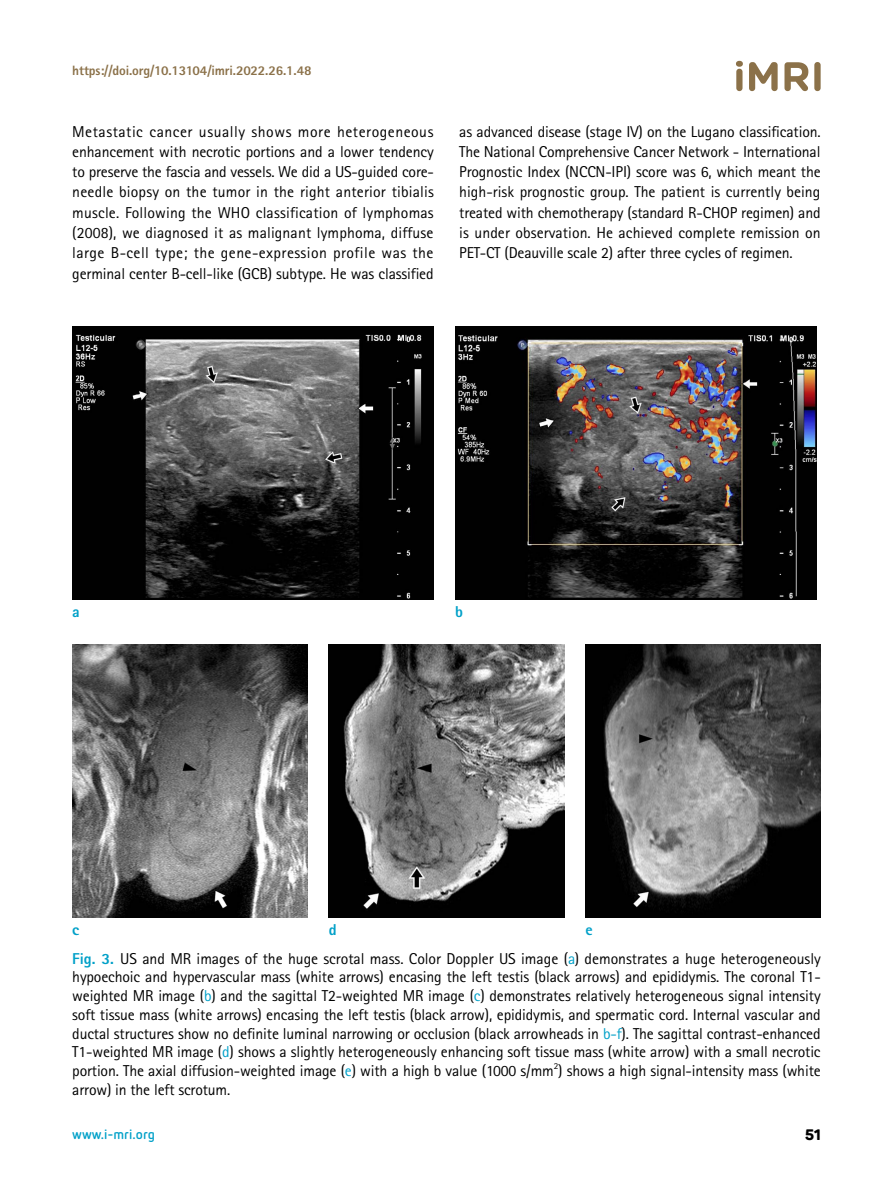
<style>
.page{position:relative;width:893px;height:1191px;background:#fff}
.page>*{position:absolute;margin:0;border:0;box-sizing:border-box;transform-origin:0 0}
.t1{font:15.75px/20.2px "Rotis Sans Serif Std";letter-spacing:-.01em;color:#000;text-align:justify}
.t2{font:800 15.75px "Rotis Sans Serif Std";color:#00a0c8}
.t3{font:800 15px "Panton";color:#000}
.t4{font:800 13.5px "Rotis Sans Serif Std";letter-spacing:-.01em;color:#8b7149}
.t5{font:700 13.5px "Netto Pro";color:#00a0c8}
.t6{font:9.15px "Rotis Sans Serif Std";color:#000}
.s1{font-weight:800;color:#00a0c8}
.s2{color:#00a0c8}
</style>
<div class="page">
<svg style="left:736px;top:61px;width:7px;height:30px"></svg>
<svg style="left:749px;top:62px;width:29px;height:29px"></svg>
<svg style="left:784px;top:62px;width:24px;height:29px"></svg>
<svg style="left:814px;top:62px;width:7px;height:29px"></svg>
<img style="left:72px;top:327px;width:362px;height:272px">
<img style="left:455px;top:327px;width:361px;height:272px">
<img style="left:72px;top:645px;width:236px;height:272px">
<img style="left:329px;top:645px;width:235px;height:272px">
<img style="left:585px;top:645px;width:236px;height:272px">
<p class="t4" style="left:72px;top:62px;width:241px">https://doi.org/10.13104/imri.2022.26.1.48</p>
<p class="t1" style="left:72px;top:121px;width:363px">Metastatic cancer usually shows more heterogeneous enhancement with necrotic portions and a lower tendency to preserve the fascia and vessels. We did a US-guided core&shy;needle biopsy on the tumor in the right anterior tibialis muscle. Following the WHO classification of lymphomas (2008), we diagnosed it as malignant lymphoma, diffuse large B-cell type; the gene-expression profile was the germinal center B-cell-like (GCB) subtype. He was classified</p>
<p class="t1" style="left:459px;top:121px;width:363px">as advanced disease (stage IV) on the Lugano classification.<br>The National Comprehensive Cancer Network - International Prognostic Index (NCCN-IPI) score was 6, which meant the high-risk prognostic group. The patient is currently being treated with chemotherapy (standard R-CHOP regimen) and is under observation. He achieved complete remission on PET-CT (Deauville scale 2) after three cycles of regimen.</p>
<p class="t2" style="left:72px;top:601px;width:9px">a</p>
<p class="t2" style="left:455px;top:601px;width:9px">b</p>
<p class="t2" style="left:72px;top:919px;width:8px">c</p>
<p class="t2" style="left:329px;top:919px;width:9px">d</p>
<p class="t1" style="left:72px;top:914px;width:750px;line-height:29px;text-indent:513px"><span class="s1">e<br>Fig. 3.</span> US and MR images of the huge scrotal mass. Color Doppler US image (<span class="s2">a</span>) demonstrates a huge heterogeneously</p>
<p class="t1" style="left:72px;top:967px;width:750px;line-height:18.8px">hypoechoic and hypervascular mass (white arrows) encasing the left testis (black arrows) and epididymis. The coronal T1- weighted MR image (<span class="s2">b</span>) and the sagittal T2-weighted MR image (<span class="s2">c</span>) demonstrates relatively heterogeneous signal intensity soft tissue mass (white arrows) encasing the left testis (black arrow), epididymis, and spermatic cord. Internal vascular and ductal structures show no definite luminal narrowing or occlusion (black arrowheads in <span class="s2">b-f</span>). The sagittal contrast-enhanced T1-weighted MR image (<span class="s2">d</span>) shows a slightly heterogeneously enhancing soft tissue mass (white arrow) with a small necrotic portion. The axial diffusion-weighted image (<span class="s2">e</span>) with a high b value (1000 s/mm ) shows a high signal-intensity mass (white</p>
<p class="t6" style="left:554px;top:1060px;width:6px">2</p>
<p class="t1" style="left:72px;top:1079px;width:160px">arrow) in the left scrotum.</p>
<p class="t5" style="left:72px;top:1124px;width:84px">www.i-mri.org</p>
<p class="t3" style="left:805px;top:1125px;width:17px">51</p>
</div>
